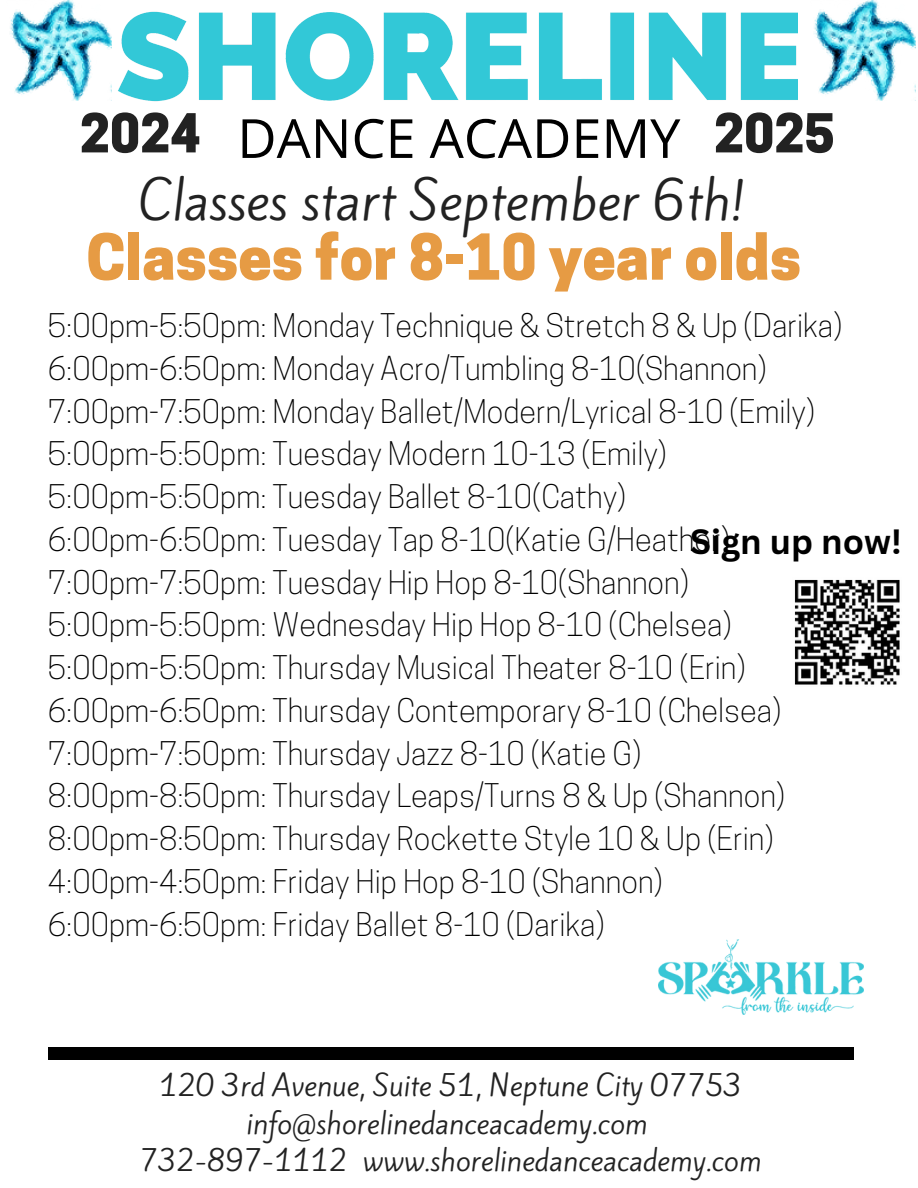
<style>
.page{position:relative;width:918px;height:1188px;background:#fff}
.page>*{position:absolute;margin:0;border:0;box-sizing:border-box;transform-origin:0 0}
.t1{font:800 59.4px "Cooper Hewitt";color:#e69b44}
.t2{font:54px "Open Sans";color:#000}
.t3{font:800 50.4px "Cooper Hewitt";color:#222}
.t4{font:49.8px "Kite One";color:#222}
.t5{font:700 34.2px "Canva Sans";color:#000}
.t6{font:300 30.6px/42.8px "Cooper Hewitt";color:#000}
.t7{font:27.15px/37.2px "Kite One";color:#222;text-align:center}
</style>
<div class="page">
<div style="left:48px;top:1048px;width:806px;height:12px;background:#000"></div>
<img style="left:10px;top:0;width:102px;height:101px">
<img style="left:118px;top:11px;width:680px;height:91px">
<img style="left:814px;top:0;width:102px;height:101px">
<img style="left:794px;top:579px;width:106px;height:106px">
<img style="left:659px;top:939px;width:204px;height:76px">
<h3 class="t3" style="left:80px;top:115px;width:122px">2024</h3>
<h3 class="t3" style="left:714px;top:115px;width:122px">2025</h3>
<h3 class="t4" style="left:139px;top:165px;width:608px">Classes start September 6th!</h3>
<h2 class="t2" style="left:237px;top:100px;width:445px">DANCE ACADEMY</h2>
<h1 class="t1" style="left:86px;top:235px;width:716px">Classes for 8-10 year olds</h1>
<p class="t6" style="left:48px;top:308px;width:796px">5:00pm-5:50pm: Monday Technique &amp; Stretch 8 &amp; Up (Darika)<br>6:00pm-6:50pm: Monday Acro/Tumbling 8-10(Shannon)<br>7:00pm-7:50pm: Monday Ballet/Modern/Lyrical 8-10 (Emily)<br>5:00pm-5:50pm: Tuesday Modern 10-13 (Emily)<br>5:00pm-5:50pm: Tuesday Ballet 8-10(Cathy)<br>6:00pm-6:50pm: Tuesday Tap 8-10(Katie G/Heather)<br>7:00pm-7:50pm: Tuesday Hip Hop 8-10(Shannon)<br>5:00pm-5:50pm: Wednesday Hip Hop 8-10 (Chelsea)<br>5:00pm-5:50pm: Thursday Musical Theater 8-10 (Erin)<br>6:00pm-6:50pm: Thursday Contemporary 8-10 (Chelsea)<br>7:00pm-7:50pm: Thursday Jazz 8-10 (Katie G)<br>8:00pm-8:50pm: Thursday Leaps/Turns 8 &amp; Up (Shannon)<br>8:00pm-8:50pm: Thursday Rockette Style 10 &amp; Up (Erin)<br>4:00pm-4:50pm: Friday Hip Hop 8-10 (Shannon)<br>6:00pm-6:50pm: Friday Ballet 8-10 (Darika)</p>
<p class="t5" style="left:690px;top:517px;width:213px">Sign up now!</p>
<p class="t7" style="left:140px;top:1068px;width:623px">120 3rd Avenue, Suite 51, Neptune City 07753 info@shorelinedanceacademy.com<br>732-897-1112 www.shorelinedanceacademy.com</p>
</div>
